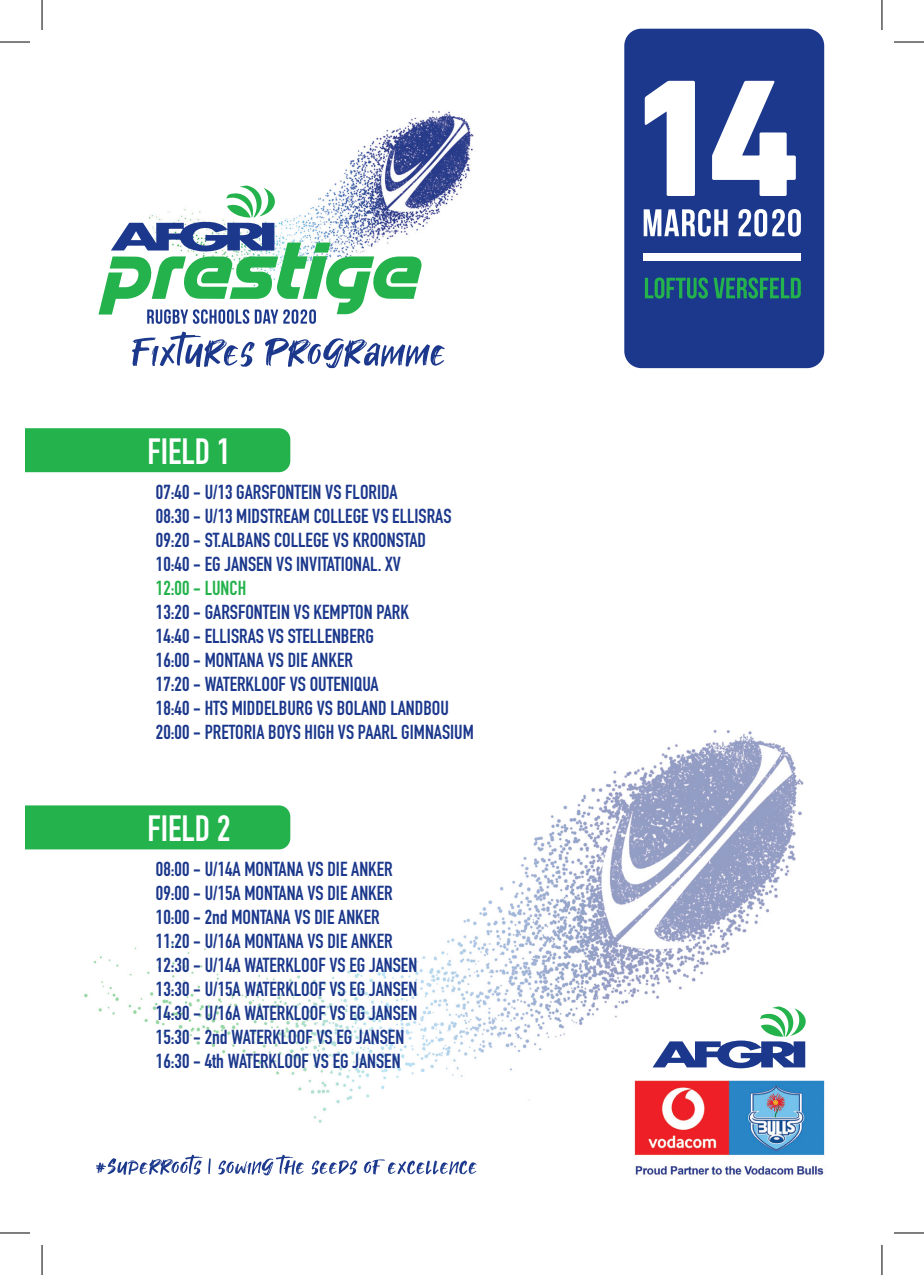
<style>
.page{position:relative;width:924px;height:1275px;background:#fff}
.page>*{position:absolute;margin:0;border:0;box-sizing:border-box;transform-origin:0 0}
.t1{font:800 169.4px "DIN Next LT Pro";color:#fff}
.t2{font:700 36px "DIN Condensed";color:#fff}
.t3{font:700 20px "DIN Condensed";color:#1b388c}
.t4{font:700 20px "DIN Condensed";color:#23b24b}
</style>
<div class="page">
<img style="left:50px;top:729px;width:756px;height:394px">
<svg style="left:96px;top:1154px;width:106px;height:20px"></svg>
<svg style="left:208px;top:1158px;width:3px;height:16px"></svg>
<svg style="left:218px;top:1154px;width:86px;height:21px"></svg>
<svg style="left:311px;top:1160px;width:46px;height:14px"></svg>
<svg style="left:363px;top:1159px;width:113px;height:15px"></svg>
<img style="left:595px;top:1075px;width:230px;height:100px">
<svg style="left:652px;top:1006px;width:153px;height:62px"></svg>
<div style="left:25px;top:428px;width:265px;height:44px;background:#23b24b"></div>
<div style="left:624px;top:29px;width:199px;height:339px;background:#1b388c;border-radius:17px"></div>
<svg style="left:644px;top:277px;width:63px;height:21px"></svg>
<svg style="left:713px;top:277px;width:87px;height:21px"></svg>
<svg style="left:643px;top:209px;width:84px;height:27px"></svg>
<div style="left:643px;top:254px;width:157px;height:7px;background:#fff"></div>
<img style="left:334px;top:111px;width:140px;height:157px">
<svg style="left:132px;top:331px;width:122px;height:36px"></svg>
<svg style="left:265px;top:338px;width:179px;height:30px"></svg>
<svg style="left:98px;top:185px;width:323px;height:139px"></svg>
<div style="left:25px;top:805px;width:265px;height:44px;background:#23b24b"></div>
<svg style="left:738px;top:209px;width:62px;height:27px"></svg>
<hr style="left:0;top:42px;width:30px;height:1px;background:#000">
<hr style="left:893px;top:42px;width:30px;height:1px;background:#000">
<hr style="left:0;top:1232px;width:30px;height:1px;background:#000">
<hr style="left:893px;top:1232px;width:30px;height:1px;background:#000">
<hr style="left:42px;top:0;width:1px;height:30px;background:#000">
<hr style="left:42px;top:1245px;width:1px;height:30px;background:#000">
<hr style="left:881px;top:0;width:1px;height:30px;background:#000">
<hr style="left:881px;top:1245px;width:1px;height:30px;background:#000">
<p class="t2" style="left:147px;top:427px;width:84px">FIELD 1</p>
<p class="t3" style="left:156px;top:478px;width:243px">07:40 - U/13 GARSFONTEIN VS FLORIDA</p>
<p class="t3" style="left:156px;top:502px;width:297px">08:30 - U/13 MIDSTREAM COLLEGE VS ELLISRAS</p>
<p class="t3" style="left:156px;top:526px;width:271px">09:20 - ST.ALBANS COLLEGE VS KROONSTAD</p>
<p class="t3" style="left:156px;top:550px;width:246px">10:40 - EG JANSEN VS INVITATIONAL. XV</p>
<p class="t4" style="left:156px;top:574px;width:92px">12:00 - LUNCH</p>
<p class="t3" style="left:156px;top:598px;width:254px">13:20 - GARSFONTEIN VS KEMPTON PARK</p>
<p class="t3" style="left:156px;top:622px;width:219px">14:40 - ELLISRAS VS STELLENBERG</p>
<p class="t3" style="left:156px;top:646px;width:198px">16:00 - MONTANA VS DIE ANKER</p>
<p class="t3" style="left:156px;top:670px;width:224px">17:20 - WATERKLOOF VS OUTENIQUA</p>
<p class="t3" style="left:156px;top:694px;width:294px">18:40 - HTS MIDDELBURG VS BOLAND LANDBOU</p>
<p class="t3" style="left:156px;top:718px;width:319px">20:00 - PRETORIA BOYS HIGH VS PAARL GIMNASIUM</p>
<p class="t2" style="left:147px;top:804px;width:84px">FIELD 2</p>
<p class="t3" style="left:156px;top:855px;width:238px">08:00 - U/14A MONTANA VS DIE ANKER</p>
<p class="t3" style="left:156px;top:879px;width:238px">09:00 - U/15A MONTANA VS DIE ANKER</p>
<p class="t3" style="left:156px;top:903px;width:225px">10:00 - 2nd MONTANA VS DIE ANKER</p>
<p class="t3" style="left:156px;top:927px;width:238px">11:20 - U/16A MONTANA VS DIE ANKER</p>
<p class="t3" style="left:156px;top:951px;width:263px">12:30 - U/14A WATERKLOOF VS EG JANSEN</p>
<p class="t3" style="left:156px;top:975px;width:263px">13:30 - U/15A WATERKLOOF VS EG JANSEN</p>
<p class="t3" style="left:156px;top:999px;width:263px">14:30 - U/16A WATERKLOOF VS EG JANSEN</p>
<p class="t3" style="left:156px;top:1023px;width:250px">15:30 - 2nd WATERKLOOF VS EG JANSEN</p>
<p class="t3" style="left:156px;top:1047px;width:246px">16:30 - 4th WATERKLOOF VS EG JANSEN</p>
<p class="t1" style="left:626px;top:38px;width:177px">14</p>
</div>
